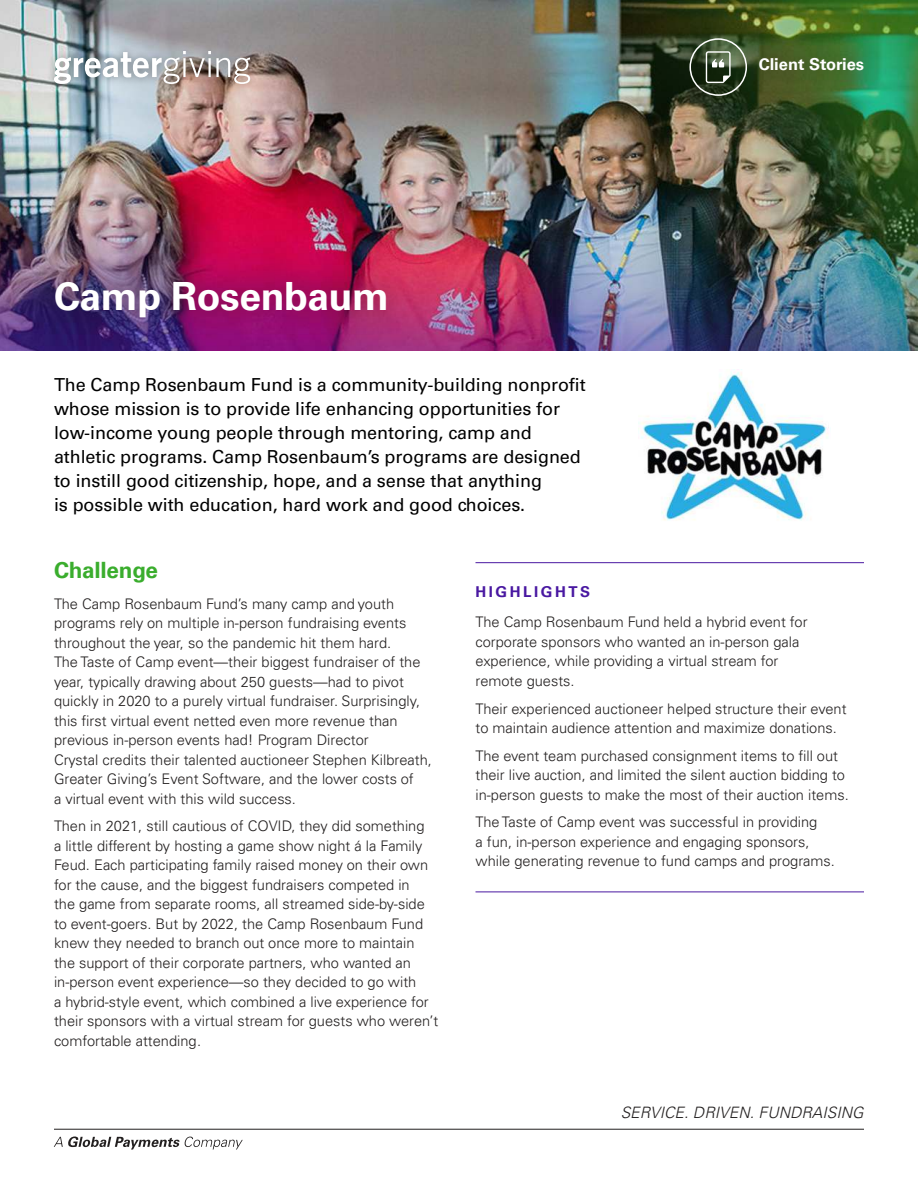
<style>
.page{position:relative;width:918px;height:1188px;background:#fff}
.page>*{position:absolute;margin:0;border:0;box-sizing:border-box;transform-origin:0 0}
.t1{font:700 39px "Univers LT Pro 65";letter-spacing:-.01em;color:#fff}
.t2{font:700 22.5px "Univers LT Pro 65";letter-spacing:-.01em;color:#3aad2d}
.t3{font:18px/24px "Univers LT Pro 55 Roman";letter-spacing:-.005em;color:#010101}
.t4{font:700 16.5px "Univers LT Pro 65";color:#fff}
.t5{font:italic 300 15.75px "Univers LT Pro 45";color:#221f1f}
.t6{font:700 15px "Univers LT Pro 65";letter-spacing:.17em;color:#4918a1}
.t7{font:300 14.7px/19.5px "Univers LT Pro 45";color:#221f1f}
</style>
<div class="page">
<hr style="left:54px;top:1129px;width:810px;height:1px;background:#221f1f">
<svg style="left:54px;top:1137px;width:189px;height:13px"></svg>
<img style="left:0;top:0;width:918px;height:351px">
<div style="left:27px;top:253px;width:388px;height:93px;background:#221f1f;opacity:.2"></div>
<div style="left:46px;top:43px;width:212px;height:49px;background:#221f1f;opacity:.44"></div>
<img style="left:54px;top:51px;width:196px;height:33px">
<div style="left:675px;top:23px;width:87px;height:88px;background:#221f1f;opacity:.4"></div>
<svg style="left:689px;top:38px;width:58px;height:58px;background:#4b5b43"></svg>
<div style="left:738px;top:37px;width:147px;height:55px;background:#221f1f;opacity:.4"></div>
<hr style="left:476px;top:892px;width:388px;height:1px;background:#4918a1">
<hr style="left:476px;top:562px;width:388px;height:1px;background:#4918a1">
<img style="left:638px;top:372px;width:191px;height:149px">
<h1 class="t1" style="left:54px;top:281px;width:337px">Camp Rosenbaum</h1>
<p class="t3" style="left:54px;top:372px;width:533px">The Camp Rosenbaum Fund is a community-building nonprofit whose mission is to provide life enhancing opportunities for low-income young people through mentoring, camp and athletic programs. Camp Rosenbaum’s programs are designed to instill good citizenship, hope, and a sense that anything<br>is possible with education, hard work and good choices.</p>
<p class="t4" style="left:759px;top:58px;width:107px">Client Stories</p>
<h2 class="t2" style="left:54px;top:562px;width:106px">Challenge</h2>
<p class="t7" style="left:54px;top:595px;width:379px">The Camp Rosenbaum Fund’s many camp and youth programs rely on multiple in-person fundraising events throughout the year, so the pandemic hit them hard.<br>The Taste of Camp event—their biggest fundraiser of the year, typically drawing about 250 guests—had to pivot quickly in 2020 to a purely virtual fundraiser. Surprisingly, this first virtual event netted even more revenue than previous in-person events had! Program Director<br>Crystal credits their talented auctioneer Stephen Kilbreath, Greater Giving’s Event Software, and the lower costs of<br>a virtual event with this wild success.</p>
<p class="t7" style="left:54px;top:818px;width:386px">Then in 2021, still cautious of COVID, they did something<br>a little different by hosting a game show night á la Family Feud. Each participating family raised money on their own for the cause, and the biggest fundraisers competed in<br>the game from separate rooms, all streamed side-by-side to event-goers. But by 2022, the Camp Rosenbaum Fund knew they needed to branch out once more to maintain the support of their corporate partners, who wanted an in-person event experience—so they decided to go with<br>a hybrid-style event, which combined a live experience for their sponsors with a virtual stream for guests who weren’t comfortable attending.</p>
<p class="t6" style="left:476px;top:586px;width:116px">HIGHLIGHTS</p>
<p class="t7" style="left:476px;top:614px;width:334px">The Camp Rosenbaum Fund held a hybrid event for corporate sponsors who wanted an in-person gala experience, while providing a virtual stream for remote guests.</p>
<p class="t7" style="left:476px;top:700px;width:373px">Their experienced auctioneer helped structure their event to maintain audience attention and maximize donations.</p>
<p class="t7" style="left:476px;top:745px;width:375px">The event team purchased consignment items to fill out their live auction, and limited the silent auction bidding to in-person guests to make the most of their auction items.</p>
<p class="t7" style="left:476px;top:813px;width:361px">The Taste of Camp event was successful in providing<br>a fun, in-person experience and engaging sponsors, while generating revenue to fund camps and programs.</p>
<p class="t5" style="left:621px;top:1104px;width:244px">SERVICE. DRIVEN. FUNDRAISING</p>
</div>
